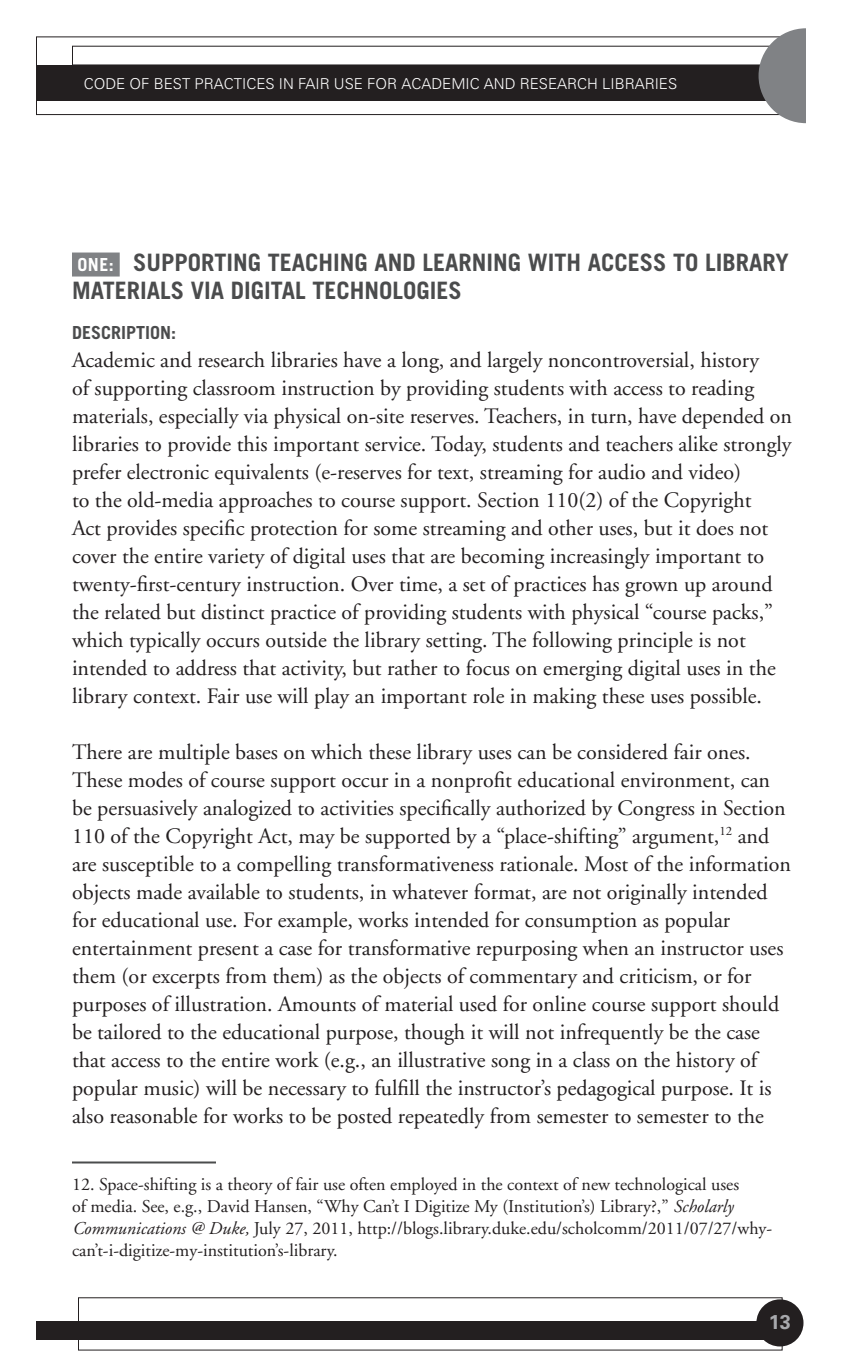
<style>
.page{position:relative;width:864px;height:1368px;background:#fff}
.page>*{position:absolute;margin:0;border:0;box-sizing:border-box;transform-origin:0 0}
.subhead-gray{font:700 24px/28px "Trade Gothic";color:#4b4c4d}
.text{font:22px/28px "Adobe Garamond";color:#231f20}
.t1{font:700 20px "Univers";color:#a8a9ad}
.footnote{font:18px/22px "Adobe Garamond";color:#231f20}
.text-2{font:700 18px "Trade Gothic";color:#4b4c4d}
.t2{font:300 15px "Univers";color:#fff}
.s1{font-size:18px;color:#fff}
.s2{font-style:italic}
</style>
<div class="page">
<div style="left:36px;top:65px;width:792px;height:36px;background:#231f20"></div>
<div style="left:36px;top:1321px;width:757px;height:19px;background:#231f20"></div>
<div style="left:36px;top:36px;width:756px;height:79px;border:1px solid #231f20"></div>
<div style="left:757px;top:1300px;width:46px;height:46px;background:#231f20;border-radius:50%"></div>
<div style="left:756px;top:1299px;width:47px;height:47px;border:2px solid #231f20;border-radius:50%"></div>
<div style="left:759px;top:28px;width:94px;height:95px;background:#808285;border-radius:50%"></div>
<div style="left:807px;top:11px;width:57px;height:151px;background:#fff"></div>
<div style="left:72px;top:253px;width:48px;height:24px;background:#808285"></div>
<hr style="left:72px;top:1162px;width:144px;height:2px;background:#4b4c4d">
<p class="t2" style="left:84px;top:75px;width:595px">CODE OF BEST PRACTICES IN FAIR USE FOR ACADEMIC AND RESEARCH LIBRARIES</p>
<p class="subhead-gray" style="left:72px;top:248px;width:718px"><span class="s1">ONE:</span> SUPPORTING TEACHING AND LEARNING WITH ACCESS TO LIBRARY<br>MATERIALS VIA DIGITAL TECHNOLOGIES</p>
<p class="text-2" style="left:72px;top:321px;width:106px">DESCRIPTION:</p>
<p class="text" style="left:72px;top:346px;width:721px">Academic and research libraries have a long, and largely noncontroversial, history<br>of supporting classroom instruction by providing students with access to reading materials, especially via physical on-site reserves. Teachers, in turn, have depended on libraries to provide this important service. Today, students and teachers alike strongly prefer electronic equivalents (e-reserves for text, streaming for audio and video)<br>to the old-media approaches to course support. Section 110(2) of the Copyright<br>Act provides specific protection for some streaming and other uses, but it does not cover the entire variety of digital uses that are becoming increasingly important to twenty-first-century instruction. Over time, a set of practices has grown up around the related but distinct practice of providing students with physical “course packs,” which typically occurs outside the library setting. The following principle is not intended to address that activity, but rather to focus on emerging digital uses in the library context. Fair use will play an important role in making these uses possible.</p>
<p class="text" style="left:72px;top:738px;width:721px">There are multiple bases on which these library uses can be considered fair ones.<br>These modes of course support occur in a nonprofit educational environment, can be persuasively analogized to activities specifically authorized by Congress in Section 110 of the Copyright Act, may be supported by a “place-shifting” argument,<sup>12</sup> and are susceptible to a compelling transformativeness rationale. Most of the information objects made available to students, in whatever format, are not originally intended for educational use. For example, works intended for consumption as popular entertainment present a case for transformative repurposing when an instructor uses them (or excerpts from them) as the objects of commentary and criticism, or for purposes of illustration. Amounts of material used for online course support should be tailored to the educational purpose, though it will not infrequently be the case that access to the entire work (e.g., an illustrative song in a class on the history of popular music) will be necessary to fulfill the instructor’s pedagogical purpose. It is also reasonable for works to be posted repeatedly from semester to semester to the</p>
<p class="footnote" style="left:72px;top:1173px;width:702px">12. Space-shifting is a theory of fair use often employed in the context of new technological uses<br>of media. See, e.g., David Hansen, “Why Can’t I Digitize My (Institution’s) Library?,” <span class="s2">Scholarly Communications @ Duke,</span> July 27, 2011, http://blogs.library.duke.edu/scholcomm/2011/07/27/why&shy;can’t-i-digitize-my-institution’s-library.</p>
<p class="t1" style="left:769px;top:1310px;width:24px">13</p>
</div>
